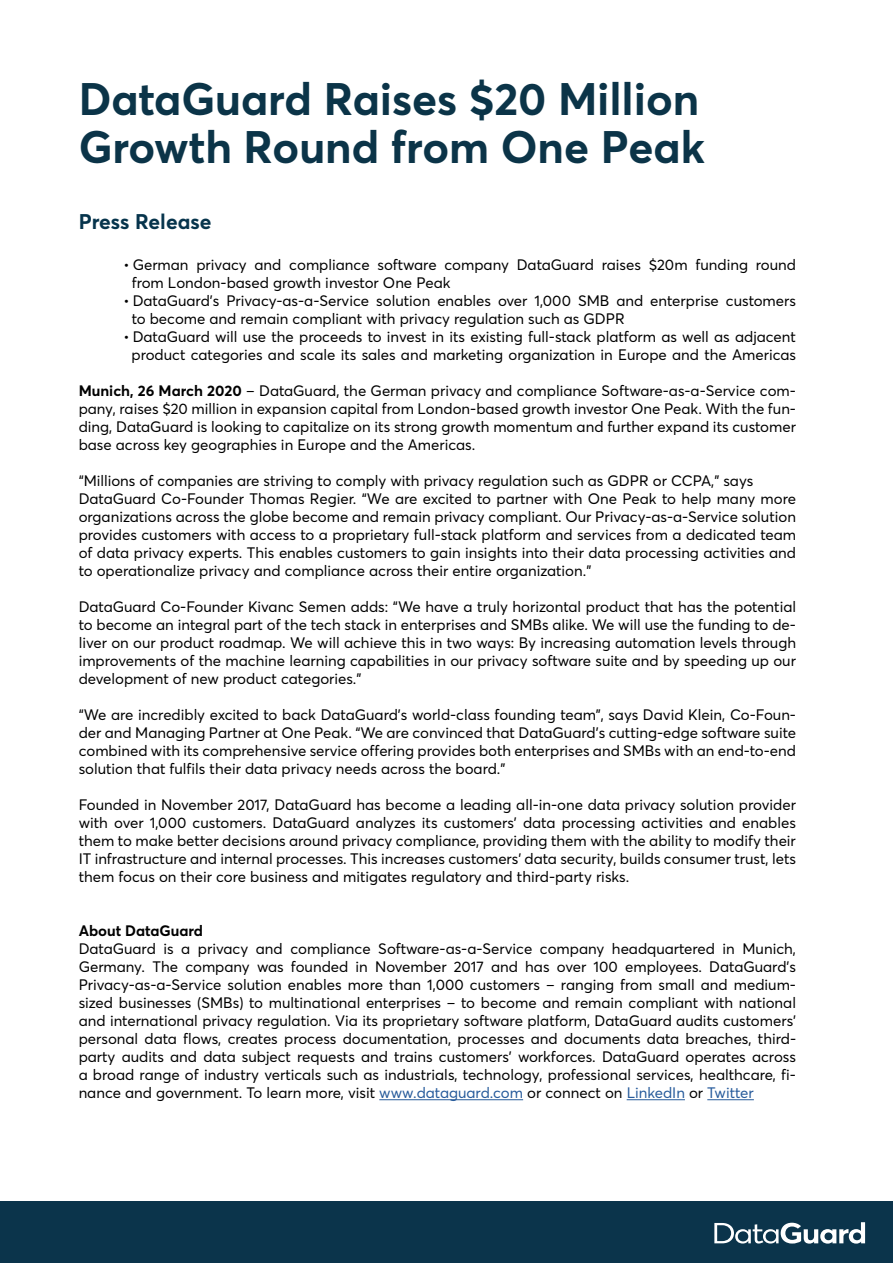
<style>
.page{position:relative;width:893px;height:1263px;background:#fff}
.page>*{position:absolute;margin:0;border:0;box-sizing:border-box;transform-origin:0 0}
.t1{font:700 45px/48px "Averta Std";color:#0b3448}
.t2{font:700 21px "Averta Std";color:#06344c}
.t3{font:15px/18px "Averta Std";color:#000;text-align:justify}
.t4{font:700 15px "Averta Std";color:#000}
.s1{font-weight:700}
.s2{color:#275b9b}
</style>
<div class="page">
<hr style="left:379px;top:1099px;width:144px;height:1px;background:#275b9b">
<hr style="left:627px;top:1099px;width:58px;height:1px;background:#275b9b">
<hr style="left:707px;top:1099px;width:47px;height:1px;background:#275b9b">
<div style="left:0;top:1202px;width:893px;height:61px;background:#0b344b"></div>
<svg style="left:714px;top:1222px;width:151px;height:21px"></svg>
<h1 class="t1" style="left:79px;top:73px;width:628px">DataGuard Raises $20 Million<br>Growth Round from One Peak</h1>
<h2 class="t2" style="left:79px;top:207px;width:134px">Press Release</h2>
<p class="t3" style="left:132px;top:255px;width:666px;text-indent:-8px">• German privacy and compliance software company DataGuard raises $20m funding round from London-based growth investor One Peak</p>
<p class="t3" style="left:132px;top:291px;width:666px;text-indent:-8px">• DataGuard’s Privacy-as-a-Service solution enables over 1,000 SMB and enterprise customers to become and remain compliant with privacy regulation such as GDPR</p>
<p class="t3" style="left:124px;top:327px;width:674px;text-align:center">• DataGuard will use the proceeds to invest in its existing full-stack platform as well as adjacent product categories and scale its sales and marketing organization in Europe and the Americas</p>
<p class="t3" style="left:79px;top:381px;width:719px"><span class="s1">Munich, 26 March 2020</span> – DataGuard, the German privacy and compliance Software-as-a-Service com&shy;pany, raises $20 million in expansion capital from London-based growth investor One Peak. With the fun&shy;ding, DataGuard is looking to capitalize on its strong growth momentum and further expand its customer base across key geographies in Europe and the Americas.</p>
<p class="t3" style="left:79px;top:471px;width:719px;text-align:left">“Millions of companies are striving to comply with privacy regulation such as GDPR or CCPA,” says DataGuard Co-Founder Thomas Regier. “We are excited to partner with One Peak to help many more organizations across the globe become and remain privacy compliant. Our Privacy-as-a-Service solution provides customers with access to a proprietary full-stack platform and services from a dedicated team of data privacy experts. This enables customers to gain insights into their data processing activities and to operationalize privacy and compliance across their entire organization.”</p>
<p class="t3" style="left:79px;top:597px;width:719px">DataGuard Co-Founder Kivanc Semen adds: “We have a truly horizontal product that has the potential to become an integral part of the tech stack in enterprises and SMBs alike. We will use the funding to de&shy;liver on our product roadmap. We will achieve this in two ways: By increasing automation levels through improvements of the machine learning capabilities in our privacy software suite and by speeding up our development of new product categories.”</p>
<p class="t3" style="left:79px;top:705px;width:719px">“We are incredibly excited to back DataGuard’s world-class founding team”, says David Klein, Co-Foun&shy;der and Managing Partner at One Peak. “We are convinced that DataGuard’s cutting-edge software suite combined with its comprehensive service offering provides both enterprises and SMBs with an end-to-end solution that fulfils their data privacy needs across the board.”</p>
<p class="t3" style="left:79px;top:795px;width:719px">Founded in November 2017, DataGuard has become a leading all-in-one data privacy solution provider with over 1,000 customers. DataGuard analyzes its customers’ data processing activities and enables them to make better decisions around privacy compliance, providing them with the ability to modify their IT infrastructure and internal processes. This increases customers’ data security, builds consumer trust, lets them focus on their core business and mitigates regulatory and third-party risks.</p>
<p class="t4" style="left:79px;top:920px;width:126px">About DataGuard</p>
<p class="t3" style="left:79px;top:939px;width:719px">DataGuard is a privacy and compliance Software-as-a-Service company headquartered in Munich, Germany. The company was founded in November 2017 and has over 100 employees. DataGuard’s Privacy-as-a-Service solution enables more than 1,000 customers – ranging from small and medium&shy;sized businesses (SMBs) to multinational enterprises – to become and remain compliant with national and international privacy regulation. Via its proprietary software platform, DataGuard audits customers’ personal data flows, creates process documentation, processes and documents data breaches, third&shy;party audits and data subject requests and trains customers’ workforces. DataGuard operates across a broad range of industry verticals such as industrials, technology, professional services, healthcare, fi&shy;nance and government. To learn more, visit <span class="s2">www.dataguard.com</span> or connect on <span class="s2">LinkedIn</span> or <span class="s2">Twitter</span></p>
</div>
